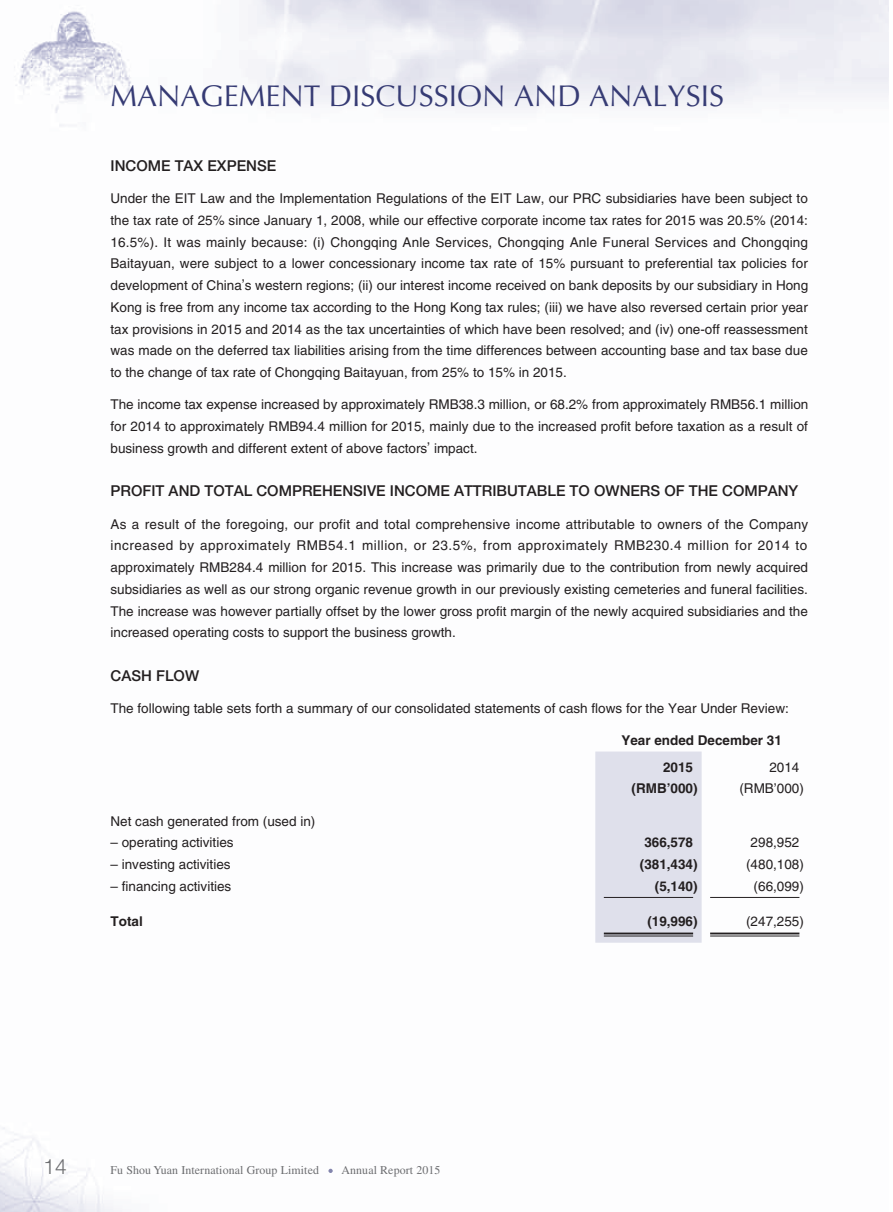
<style>
.page{position:relative;width:893px;height:1212px;background:#fff}
.page>*{position:absolute;margin:0;border:0;box-sizing:border-box;transform-origin:0 0}
.t1{font:30px "Optima LT Std";color:#363b74}
.t2{font:300 21px "Helvetica Neue LT Std";color:#6c6d70}
._3__標題{font:500 15px "Helvetica Neue LT Std";color:#231f20}
._1__內文{font:13.5px/21.8px "Helvetica LT Std";color:#231f20;text-align:justify}
._1__內文-2{font:700 13.5px "Helvetica LT Std";color:#231f20}
.t3{font:11.85px "Times LT Std";letter-spacing:.01em;color:#6c6d70}
</style>
<div class="page">
<img style="left:0;top:0;width:889px;height:1212px">
<svg style="left:328px;top:1169px;width:5px;height:4px"></svg>
<div style="left:595px;top:751px;width:107px;height:192px;background:#dfe0eb"></div>
<hr style="left:604px;top:897px;width:89px;height:1px;background:#231f20">
<hr style="left:710px;top:897px;width:89px;height:1px;background:#231f20">
<hr style="left:604px;top:932px;width:89px;height:2px;background:#231f20">
<hr style="left:604px;top:936px;width:89px;height:1px;background:#231f20">
<hr style="left:710px;top:932px;width:89px;height:2px;background:#231f20">
<hr style="left:710px;top:936px;width:89px;height:1px;background:#231f20">
<h1 class="t1" style="left:111px;top:78px;width:615px">MANAGEMENT DISCUSSION AND ANALYSIS</h1>
<p class="_3__標題" style="left:111px;top:156px;width:167px">INCOME TAX EXPENSE</p>
<p class="_1__內文" style="left:111px;top:187px;width:699px">Under the EIT Law and the Implementation Regulations of the EIT Law, our PRC subsidiaries have been subject to the tax rate of 25% since January 1, 2008, while our effective corporate income tax rates for 2015 was 20.5% (2014:<br>16.5%). It was mainly because: (i) Chongqing Anle Services, Chongqing Anle Funeral Services and Chongqing Baitayuan, were subject to a lower concessionary income tax rate of 15% pursuant to preferential tax policies for development of China’s western regions; (ii) our interest income received on bank deposits by our subsidiary in Hong Kong is free from any income tax according to the Hong Kong tax rules; (iii) we have also reversed certain prior year tax provisions in 2015 and 2014 as the tax uncertainties of which have been resolved; and (iv) one-off reassessment was made on the deferred tax liabilities arising from the time differences between accounting base and tax base due to the change of tax rate of Chongqing Baitayuan, from 25% to 15% in 2015.</p>
<p class="_1__內文" style="left:111px;top:394px;width:699px">The income tax expense increased by approximately RMB38.3 million, or 68.2% from approximately RMB56.1 million for 2014 to approximately RMB94.4 million for 2015, mainly due to the increased profit before taxation as a result of business growth and different extent of above factors’ impact.</p>
<p class="_3__標題" style="left:111px;top:482px;width:689px">PROFIT AND TOTAL COMPREHENSIVE INCOME ATTRIBUTABLE TO OWNERS OF THE COMPANY</p>
<p class="_1__內文" style="left:111px;top:513px;width:699px">As a result of the foregoing, our profit and total comprehensive income attributable to owners of the Company increased by approximately RMB54.1 million, or 23.5%, from approximately RMB230.4 million for 2014 to approximately RMB284.4 million for 2015. This increase was primarily due to the contribution from newly acquired subsidiaries as well as our strong organic revenue growth in our previously existing cemeteries and funeral facilities.<br>The increase was however partially offset by the lower gross profit margin of the newly acquired subsidiaries and the increased operating costs to support the business growth.</p>
<p class="_3__標題" style="left:111px;top:666px;width:90px">CASH FLOW</p>
<p class="_1__內文" style="left:111px;top:697px;width:680px">The following table sets forth a summary of our consolidated statements of cash flows for the Year Under Review:</p>
<p class="_1__內文-2" style="left:621px;top:732px;width:162px">Year ended December 31</p>
<p class="_1__內文-2" style="left:663px;top:758px;width:32px">2015</p>
<p class="_1__內文" style="left:769px;top:756px;width:32px">2014</p>
<p class="_1__內文-2" style="left:632px;top:780px;width:68px">(RMB’000)</p>
<p class="_1__內文" style="left:739px;top:778px;width:66px">(RMB’000)</p>
<p class="_1__內文" style="left:111px;top:810px;width:206px">Net cash generated from (used in)</p>
<p class="_1__內文" style="left:111px;top:832px;width:125px">– operating activities</p>
<p class="_1__內文-2" style="left:644px;top:834px;width:50px">366,578</p>
<p class="_1__內文" style="left:751px;top:832px;width:50px">298,952</p>
<p class="_1__內文" style="left:111px;top:853px;width:122px">– investing activities</p>
<p class="_1__內文-2" style="left:640px;top:856px;width:59px">(381,434)</p>
<p class="_1__內文" style="left:746px;top:853px;width:59px">(480,108)</p>
<p class="_1__內文" style="left:111px;top:875px;width:122px">– financing activities</p>
<p class="_1__內文-2" style="left:655px;top:878px;width:44px">(5,140)</p>
<p class="_1__內文" style="left:754px;top:875px;width:52px">(66,099)</p>
<p class="_1__內文-2" style="left:111px;top:913px;width:34px">Total</p>
<p class="_1__內文-2" style="left:647px;top:913px;width:52px">(19,996)</p>
<p class="_1__內文" style="left:746px;top:911px;width:59px">(247,255)</p>
<h2 class="t2" style="left:44px;top:1154px;width:25px">14</h2>
<p class="t3" style="left:111px;top:1163px;width:210px">Fu Shou Yuan International Group Limited</p>
<p class="t3" style="left:341px;top:1163px;width:101px">Annual Report 2015</p>
</div>
